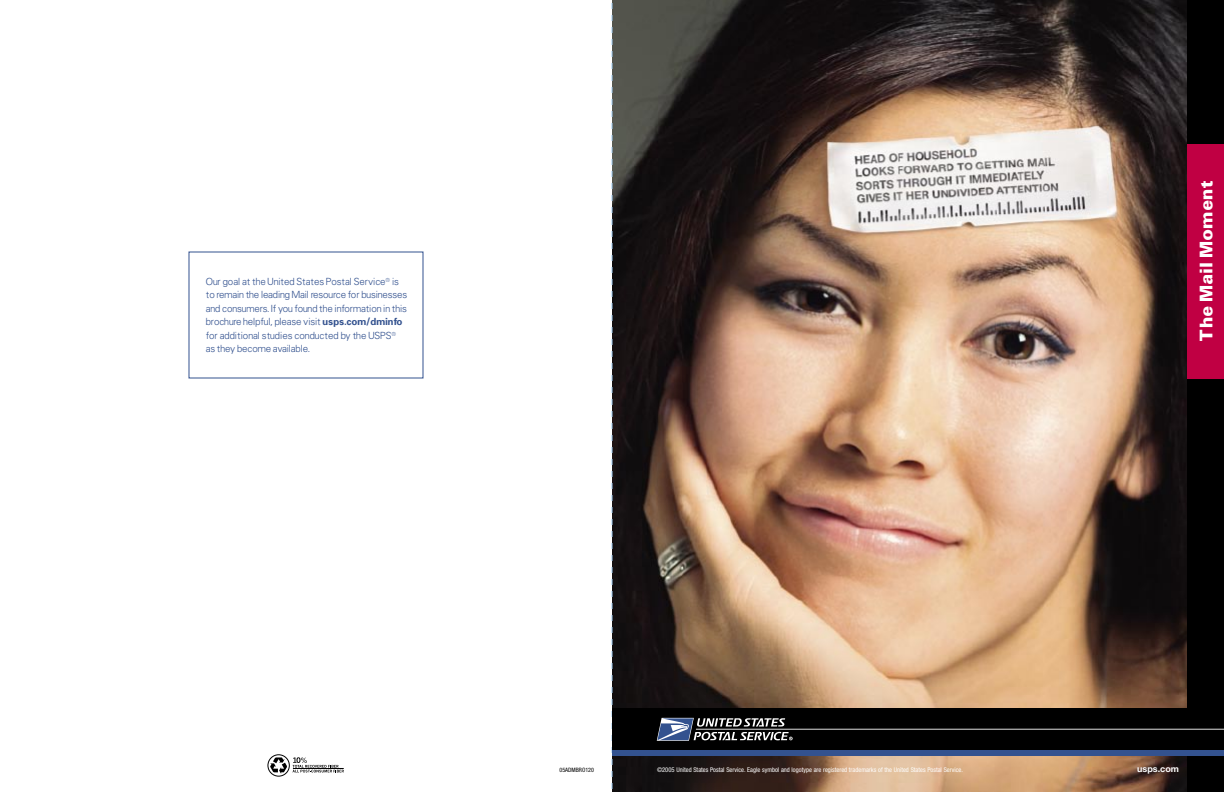
<style>
.page{position:relative;width:1224px;height:792px;background:#fff}
.page>*{position:absolute;margin:0;border:0;box-sizing:border-box;transform-origin:0 0}
.t1{font:900 16px "Uniform";color:#fff}
.t2{font:300 9px/13.5px "Uniform";letter-spacing:-.01em;color:#33528f}
.t3{font:700 9px "Helvetica Neue";color:#fff}
.t4{font:condensed 6.5px "Helvetica Neue";color:#fff}
.t5{font:condensed 6px "Helvetica Neue";color:#000}
.s1{font-weight:700}
</style>
<div class="page">
<img style="left:613px;top:0;width:575px;height:792px">
<div style="left:1188px;top:378px;width:36px;height:414px;background:#000"></div>
<div style="left:1188px;top:144px;width:36px;height:234px;background:#c00043"></div>
<div style="left:1188px;top:0;width:36px;height:144px;background:#000"></div>
<svg style="left:612px;top:0;width:1px;height:792px"></svg>
<div style="left:612px;top:708px;width:612px;height:48px;background:#000"></div>
<div style="left:612px;top:750px;width:612px;height:6px;background:#33528f"></div>
<hr style="left:696px;top:729px;width:528px;height:1px;background:#fff">
<svg style="left:657px;top:718px;width:136px;height:23px"></svg>
<div style="left:268px;top:755px;width:22px;height:21px;border:1px solid #000;border-radius:50%"></div>
<svg style="left:270px;top:757px;width:17px;height:17px"></svg>
<svg style="left:293px;top:757px;width:51px;height:15px"></svg>
<hr style="left:293px;top:768px;width:51px;height:1px;background:#000">
<p class="t2" style="left:206px;top:275px;width:203px">Our goal at the United States Postal Service<sup>®</sup> is to remain the leading Mail resource for businesses and consumers. If you found the information in this brochure helpful, please visit <span class="s1">usps.com/dminfo </span>for additional studies conducted by the USPS<sup>® </sup>as they become available.</p>
<p class="t1" style="left:1195px;top:342px;width:163px;rotate:-90deg">The Mail Moment</p>
<p class="t5" style="left:559px;top:767px;width:36px">05ADMBRO120</p>
<p class="t4" style="left:657px;top:766px;width:308px">©2005 United States Postal Service. Eagle symbol and logotype are registered trademarks of the United States Postal Service.</p>
<p class="t3" style="left:1137px;top:763px;width:43px">usps.com</p>
</div>
